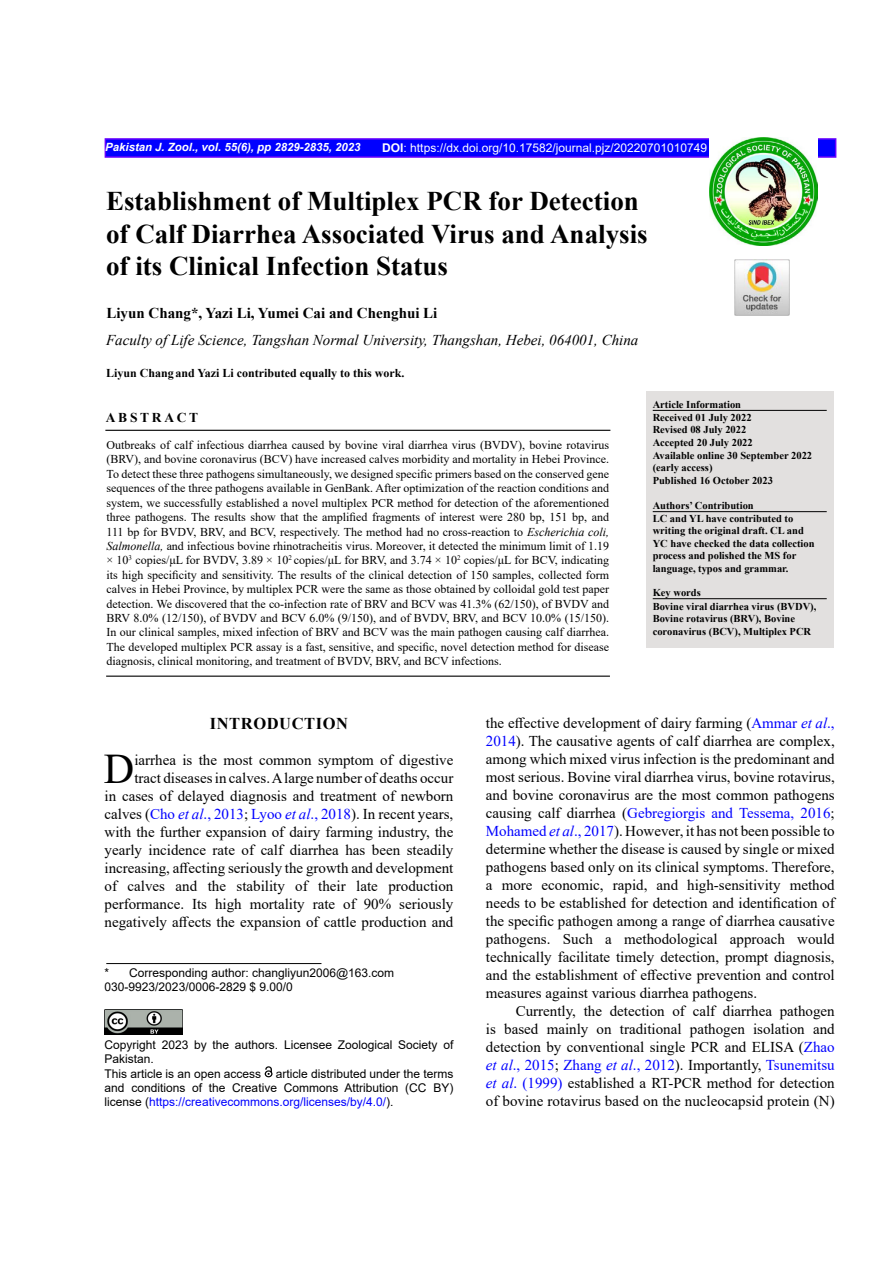
<style>
.page{position:relative;width:893px;height:1263px;background:#fff}
.page>*{position:absolute;margin:0;border:0;box-sizing:border-box;transform-origin:0 0}
.t1{font:42.15px "Times New Roman";color:#000}
.t2{font:700 27px/32.4px "Times New Roman";color:#000}
.t3{font:700 16.5px "Times New Roman";letter-spacing:.035em;color:#000}
.t4{font:15px/18px "Times New Roman";color:#000;text-align:justify}
.t5{font:italic 15px "Times New Roman";color:#000}
.t6{font:700 15px "Times New Roman";color:#000}
.t7{font:700 13.5px "Times New Roman";letter-spacing:.2em;color:#000}
.t8{font:12px/14.4px "Times New Roman";color:#000;text-align:justify}
.t9{font:12px/14.4px "Arial";color:#000}
.t10{font:12px "Arial";color:#fff}
.t11{font:700 12px "Times New Roman";color:#000}
.t12{font:italic 700 11.4px "Arial";color:#fff}
.t13{font:700 10.5px/12.6px "Times New Roman";color:#000}
.s1{font-weight:700}
.s2{font-style:italic}
.s3{color:#00f}
.s4{font-style:italic;color:#00f}
</style>
<div class="page">
<div style="left:105px;top:138px;width:731px;height:20px;background:#00f;border:2px solid #60f"></div>
<img style="left:709px;top:138px;width:108px;height:108px">
<div style="left:646px;top:391px;width:187px;height:257px;background:#e2e0df"></div>
<hr style="left:653px;top:511px;width:174px;height:1px;background:#000">
<hr style="left:105px;top:430px;width:505px;height:1px;background:#000">
<hr style="left:106px;top:676px;width:504px;height:1px;background:#000">
<hr style="left:653px;top:410px;width:174px;height:1px;background:#000">
<img style="left:105px;top:1009px;width:77px;height:25px">
<svg style="left:265px;top:1066px;width:7px;height:11px"></svg>
<hr style="left:106px;top:963px;width:215px;height:1px;background:#000">
<hr style="left:653px;top:598px;width:174px;height:1px;background:#000">
<img style="left:734px;top:260px;width:56px;height:55px">
<p class="t12" style="left:105px;top:139px;width:257px">Pakistan J. Zool., vol. 55(6), pp 2829-2835, 2023</p>
<p class="t10" style="left:382px;top:139px;width:326px"><span class="s1">DOI</span>: https://dx.doi.org/10.17582/journal.pjz/20220701010749</p>
<h2 class="t2" style="left:106px;top:184px;width:543px">Establishment of Multiplex PCR for Detection of Calf Diarrhea Associated Virus and Analysis of its Clinical Infection Status</h2>
<p class="t6" style="left:106px;top:302px;width:332px">Liyun Chang*, Yazi Li, Yumei Cai and Chenghui Li</p>
<p class="t5" style="left:106px;top:330px;width:534px">Faculty of Life Science, Tangshan Normal University, Thangshan, Hebei, 064001, China</p>
<p class="t11" style="left:106px;top:365px;width:300px">Liyun Chang and Yazi Li contributed equally to this work.</p>
<p class="t7" style="left:106px;top:408px;width:94px">ABSTRACT</p>
<p class="t8" style="left:107px;top:437px;width:504px">Outbreaks of calf infectious diarrhea caused by bovine viral diarrhea virus (BVDV), bovine rotavirus (BRV), and bovine coronavirus (BCV) have increased calves morbidity and mortality in Hebei Province.<br>To detect these three pathogens simultaneously, we designed specific primers based on the conserved gene sequences of the three pathogens available in GenBank. After optimization of the reaction conditions and system, we successfully established a novel multiplex PCR method for detection of the aforementioned three pathogens. The results show that the amplified fragments of interest were 280 bp, 151 bp, and 111 bp for BVDV, BRV, and BCV, respectively. The method had no cross-reaction to <span class="s2">Escherichia coli, Salmonella,</span> and infectious bovine rhinotracheitis virus. Moreover, it detected the minimum limit of 1.19 × 10<sup>3</sup> copies/μL for BVDV, 3.89 × 10<sup>2</sup> copies/μL for BRV, and 3.74 × 10<sup>2</sup> copies/μL for BCV, indicating its high specificity and sensitivity. The results of the clinical detection of 150 samples, collected form calves in Hebei Province, by multiplex PCR were the same as those obtained by colloidal gold test paper detection. We discovered that the co-infection rate of BRV and BCV was 41.3% (62/150), of BVDV and BRV 8.0% (12/150), of BVDV and BCV 6.0% (9/150), and of BVDV, BRV, and BCV 10.0% (15/150).<br>In our clinical samples, mixed infection of BRV and BCV was the main pathogen causing calf diarrhea.<br>The developed multiplex PCR assay is a fast, sensitive, and specific, novel detection method for disease diagnosis, clinical monitoring, and treatment of BVDV, BRV, and BCV infections.</p>
<p class="t13" style="left:653px;top:398px;width:161px">Article Information<br>Received 01 July 2022<br>Revised 08 July 2022<br>Accepted 20 July 2022<br>Available online 30 September 2022 (early access)<br>Published 16 October 2023</p>
<p class="t13" style="left:653px;top:499px;width:163px">Authors’ Contribution<br>LC and YL have contributed to writing the original draft. CL and<br>YC have checked the data collection process and polished the MS for language, typos and grammar.</p>
<p class="t13" style="left:653px;top:585px;width:165px;line-height:14.1px">Key words<br>Bovine viral diarrhea virus (BVDV),</p>
<p class="t13" style="left:653px;top:612px;width:160px">Bovine rotavirus (BRV), Bovine coronavirus (BCV), Multiplex PCR</p>
<p class="t3" style="left:210px;top:711px;width:140px">INTRODUCTION</p>
<p class="t4" style="left:105px;top:750px;width:350px;text-align:right">iarrhea is the most common symptom of digestive tract diseases in calves. A large number of deaths occur<br>in cases of delayed diagnosis and treatment of newborn calves (<span class="s3">Cho</span> <span class="s4">et al</span><span class="s3">., 2013</span>; <span class="s3">Lyoo</span> <span class="s4">et al</span><span class="s3">., 2018</span>). In recent years, with the further expansion of dairy farming industry, the yearly incidence rate of calf diarrhea has been steadily increasing, affecting seriously the growth and development of calves and the stability of their late production performance. Its high mortality rate of 90% seriously negatively affects the expansion of cattle production and</p>
<p class="t9" style="left:105px;top:965px;width:291px">* Corresponding author: changliyun2006@163.com<br>030-9923/2023/0006-2829 $ 9.00/0</p>
<h1 class="t1" style="left:104px;top:739px;width:32px">D</h1>
<p class="t9" style="left:105px;top:1037px;width:350px">Copyright 2023 by the authors. Licensee Zoological Society of Pakistan.<br>This article is an open access article distributed under the terms and conditions of the Creative Commons Attribution (CC BY) license (<span class="s3">https://creativecommons.org/licenses/by/4.0/</span>).</p>
<p class="t4" style="left:486px;top:713px;width:350px">the effective development of dairy farming (<span class="s3">Ammar</span> <span class="s4">et al</span><span class="s3">., 2014</span>). The causative agents of calf diarrhea are complex, among which mixed virus infection is the predominant and most serious. Bovine viral diarrhea virus, bovine rotavirus, and bovine coronavirus are the most common pathogens causing calf diarrhea (<span class="s3">Gebregiorgis and Tessema, 2016</span>; <span class="s3">Mohamed</span> <span class="s4">et al</span><span class="s3">., 2017</span>). However, it has not been possible to determine whether the disease is caused by single or mixed pathogens based only on its clinical symptoms. Therefore, a more economic, rapid, and high-sensitivity method needs to be established for detection and identification of the specific pathogen among a range of diarrhea causative pathogens. Such a methodological approach would technically facilitate timely detection, prompt diagnosis, and the establishment of effective prevention and control measures against various diarrhea pathogens.</p>
<p class="t4" style="left:486px;top:1001px;width:350px;text-indent:30px">Currently, the detection of calf diarrhea pathogen is based mainly on traditional pathogen isolation and detection by conventional single PCR and ELISA (<span class="s3">Zhao </span><span class="s4">et al</span><span class="s3">., 2015</span>; <span class="s3">Zhang</span> <span class="s4">et al</span><span class="s3">., 2012</span>). Importantly, <span class="s3">Tsunemitsu </span><span class="s4">et al</span><span class="s3">. (1999)</span> established a RT-PCR method for detection of bovine rotavirus based on the nucleocapsid protein (N)</p>
</div>
